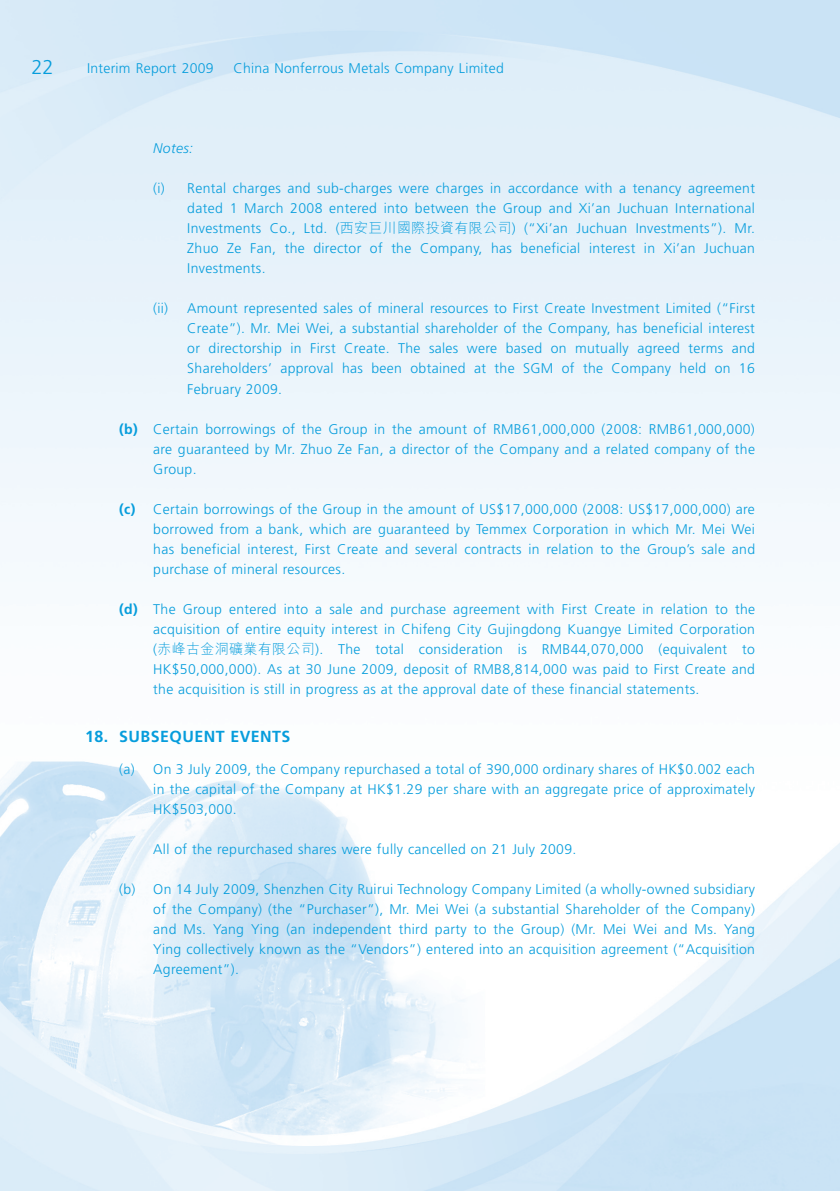
<style>
.page{position:relative;width:840px;height:1191px;background:#fff}
.page>*{position:absolute;margin:0;border:0;box-sizing:border-box;transform-origin:0 0}
.t1{font:300 20px "Frutiger LT Std";color:#069ddc}
.t2{font:700 16px "Frutiger LT Std";letter-spacing:.03em;color:#069ddc}
.t3{font:300 14px/20px "Frutiger LT Std";letter-spacing:.025em;color:#069ddc;text-align:justify}
.t4{font:italic 300 14px "Frutiger LT Std";letter-spacing:.025em;color:#069ddc}
.s1{font-family:"M Hei HK"}
.s2{font-weight:700}
</style>
<div class="page">
<img style="left:0;top:0;width:840px;height:1191px">
<h1 class="t1" style="left:31px;top:56px;width:24px">22</h1>
<p class="t3" style="left:87px;top:59px;width:128px">Interim Report 2009</p>
<p class="t3" style="left:233px;top:59px;width:272px">China Nonferrous Metals Company Limited</p>
<p class="t4" style="left:153px;top:141px;width:41px">Notes:</p>
<p class="t3" style="left:187px;top:179px;width:569px;text-indent:-34px">(i) Rental charges and sub-charges were charges in accordance with a tenancy agreement dated 1 March 2008 entered into between the Group and Xi’an Juchuan International Investments Co., Ltd. (<span class="s1">西安巨川國際投資有限公司</span>) (“Xi’an Juchuan Investments”). Mr.<br>Zhuo Ze Fan, the director of the Company, has beneficial interest in Xi’an Juchuan Investments.</p>
<p class="t3" style="left:187px;top:299px;width:569px;text-indent:-34px">(ii) Amount represented sales of mineral resources to First Create Investment Limited (“First Create”). Mr. Mei Wei, a substantial shareholder of the Company, has beneficial interest or directorship in First Create. The sales were based on mutually agreed terms and Shareholders’ approval has been obtained at the SGM of the Company held on 1 6<br>February 2009.</p>
<p class="t3" style="left:153px;top:419px;width:603px;text-indent:-34px"><span class="s2">(b)</span> Certain borrowings of the Group in the amount of RMB61 ,000,000 (2008: RMB61 ,000,000) are guaranteed by Mr. Zhuo Ze Fan, a director of the Company and a related company of the Group.</p>
<p class="t3" style="left:153px;top:499px;width:603px;text-indent:-34px"><span class="s2">(c)</span> Certain borrowings of the Group in the amount of US$1 7,000,000 (2008: US$1 7,000,000) are borrowed from a bank, which are guaranteed by Temmex Corporation in which Mr. Mei Wei has beneficial interest, First Create and several contracts in relation to the Group’s sale and purchase of mineral resources.</p>
<p class="t3" style="left:153px;top:599px;width:603px;text-indent:-34px"><span class="s2">(d)</span> The Group entered into a sale and purchase agreement with First Create in relation to the acquisition of entire equity interest in Chifeng City Gujingdong Kuangye Limited Corporation (<span class="s1">赤峰古金洞礦業有限公司</span>). The total consideration is RMB44,070,000 (equivalent to HK$50,000,000). As at 30 June 2009, deposit of RMB8,81 4,000 was paid to First Create and the acquisition is still in progress as at the approval date of these financial statements.</p>
<p class="t2" style="left:85px;top:727px;width:207px">18. SUBSEQUENT EVENTS</p>
<p class="t3" style="left:153px;top:759px;width:603px;text-indent:-34px">(a) On 3 July 2009, the Company repurchased a total of 390,000 ordinary shares of HK$0.002 each in the capital of the Company at HK$1 .29 per share with an aggregate price of approximately HK$503,000.</p>
<p class="t3" style="left:153px;top:839px;width:424px">All of the repurchased shares were fully cancelled on 21 July 2009.</p>
<p class="t3" style="left:153px;top:879px;width:603px;text-indent:-34px">(b) On 1 4 July 2009, Shenzhen City Ruirui Technology Company Limited (a wholly-owned subsidiary of the Company) (the “Purchaser”), Mr. Mei Wei (a substantial Shareholder of the Company) and Ms. Yang Ying (an independent third party to the Group) (Mr. Mei Wei and Ms. Yang Ying collectively known as the “Vendors”) entered into an acquisition agreement (“Acquisition Agreement”).</p>
</div>
